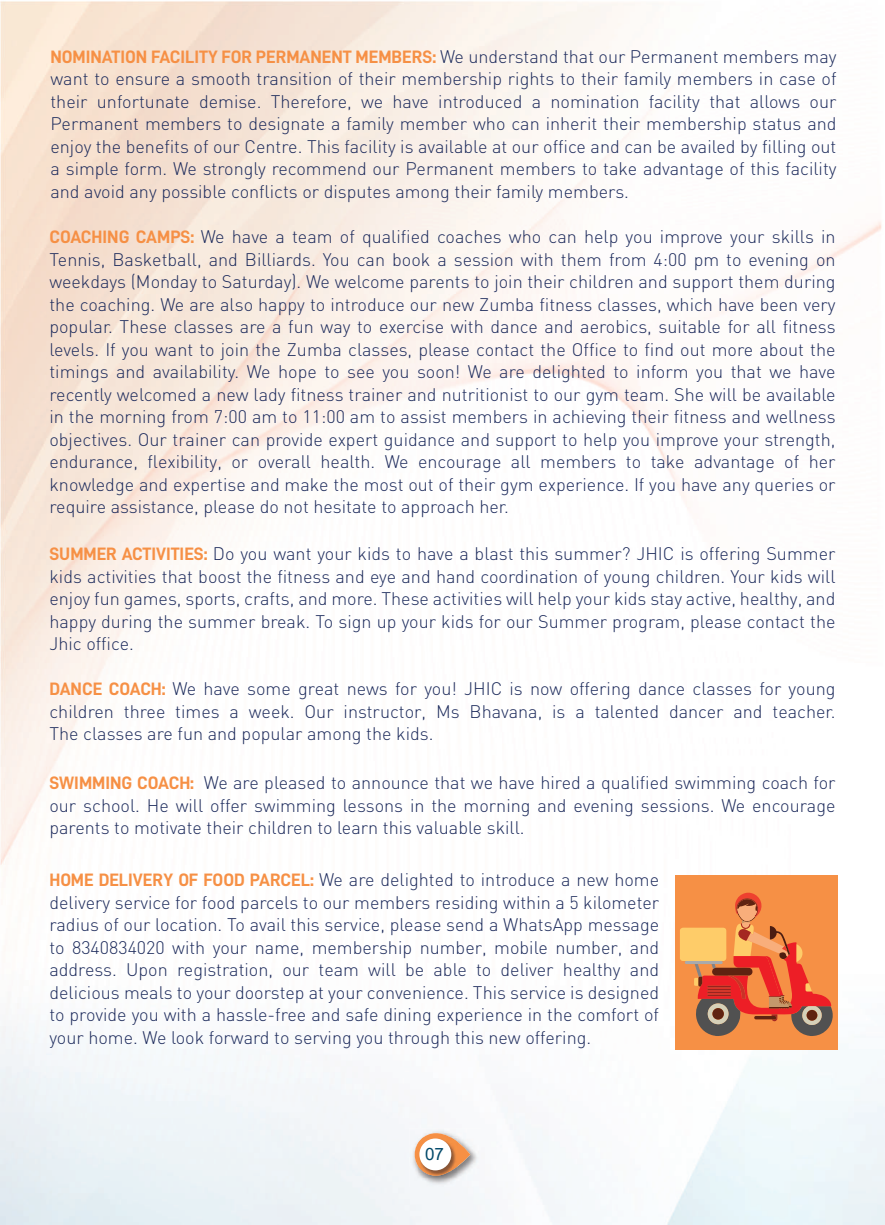
<style>
.page{position:relative;width:885px;height:1225px;background:#fff}
.page>*{position:absolute;margin:0;border:0;box-sizing:border-box;transform-origin:0 0}
.t1{font:300 18px/22.5px "DIN";color:#1d2b5c;text-align:justify}
.t2{font:18px "D DIN Bold";color:#f69045}
.t3{font:16.95px "Arial";color:#02496a}
.s1{font-family:"DIN";font-weight:300;color:#1d2b5c}
.s2{font-family:"D DIN Bold";font-weight:400;color:#f69045}
</style>
<div class="page">
<img style="left:0;top:1px;width:884px;height:1224px">
<div style="left:675px;top:876px;width:162px;height:174px;background:#f69045"></div>
<svg style="left:680px;top:892px;width:152px;height:144px"></svg>
<img style="left:409px;top:1128px;width:72px;height:59px">
<svg style="left:414px;top:1133px;width:56px;height:42px"></svg>
<img style="left:418px;top:1175px;width:40px;height:3px">
<img style="left:418px;top:1137px;width:40px;height:38px">
<div style="left:419px;top:1138px;width:32px;height:32px;background:#fff;border-radius:50%"></div>
<p class="t2" style="left:50px;top:46px;width:787px">NOMINATION FACILITY FOR PERMANENT MEMBERS: <span class="s1">We understand that our Permanent members may</span></p>
<p class="t1" style="left:50px;top:67px;width:787px">want to ensure a smooth transition of their membership rights to their family members in case of their unfortunate demise. Therefore, we have introduced a nomination facility that allows our Permanent members to designate a family member who can inherit their membership status and enjoy the benefits of our Centre. This facility is available at our office and can be availed by filling out a simple form. We strongly recommend our Permanent members to take advantage of this facility and avoid any possible conflicts or disputes among their family members.</p>
<p class="t1" style="left:49px;top:225px;width:787px"><span class="s2">COACHING CAMPS:</span> We have a team of qualified coaches who can help you improve your skills in Tennis, Basketball, and Billiards. You can book a session with them from 4:00 pm to evening on weekdays (Monday to Saturday). We welcome parents to join their children and support them during the coaching. We are also happy to introduce our new Zumba fitness classes, which have been very popular. These classes are a fun way to exercise with dance and aerobics, suitable for all fitness levels. If you want to join the Zumba classes, please contact the Office to find out more about the timings and availability. We hope to see you soon! We are delighted to inform you that we have recently welcomed a new lady fitness trainer and nutritionist to our gym team. She will be available in the morning from 7:00 am to 11:00 am to assist members in achieving their fitness and wellness objectives. Our trainer can provide expert guidance and support to help you improve your strength, endurance, flexibility, or overall health. We encourage all members to take advantage of her knowledge and expertise and make the most out of their gym experience. If you have any queries or require assistance, please do not hesitate to approach her.</p>
<p class="t1" style="left:49px;top:542px;width:787px"><span class="s2">SUMMER ACTIVITIES:</span> Do you want your kids to have a blast this summer? JHIC is offering Summer kids activities that boost the fitness and eye and hand coordination of young children. Your kids will enjoy fun games, sports, crafts, and more. These activities will help your kids stay active, healthy, and happy during the summer break. To sign up your kids for our Summer program, please contact the Jhic office.</p>
<p class="t1" style="left:49px;top:677px;width:787px"><span class="s2">DANCE COACH:</span> We have some great news for you! JHIC is now offering dance classes for young children three times a week. Our instructor, Ms Bhavana, is a talented dancer and teacher.<br>The classes are fun and popular among the kids.</p>
<p class="t1" style="left:49px;top:771px;width:787px"><span class="s2">SWIMMING COACH:</span> We are pleased to announce that we have hired a qualified swimming coach for our school. He will offer swimming lessons in the morning and evening sessions. We encourage parents to motivate their children to learn this valuable skill.</p>
<p class="t1" style="left:49px;top:868px;width:611px"><span class="s2">HOME DELIVERY OF FOOD PARCEL:</span> We are delighted to introduce a new home delivery service for food parcels to our members residing within a 5 kilometer radius of our location. To avail this service, please send a WhatsApp message to 8340834020 with your name, membership number, mobile number, and address. Upon registration, our team will be able to deliver healthy and delicious meals to your doorstep at your convenience. This service is designed to provide you with a hassle-free and safe dining experience in the comfort of your home. We look forward to serving you through this new offering.</p>
<p class="t3" style="left:425px;top:1142px;width:20px">07</p>
</div>
